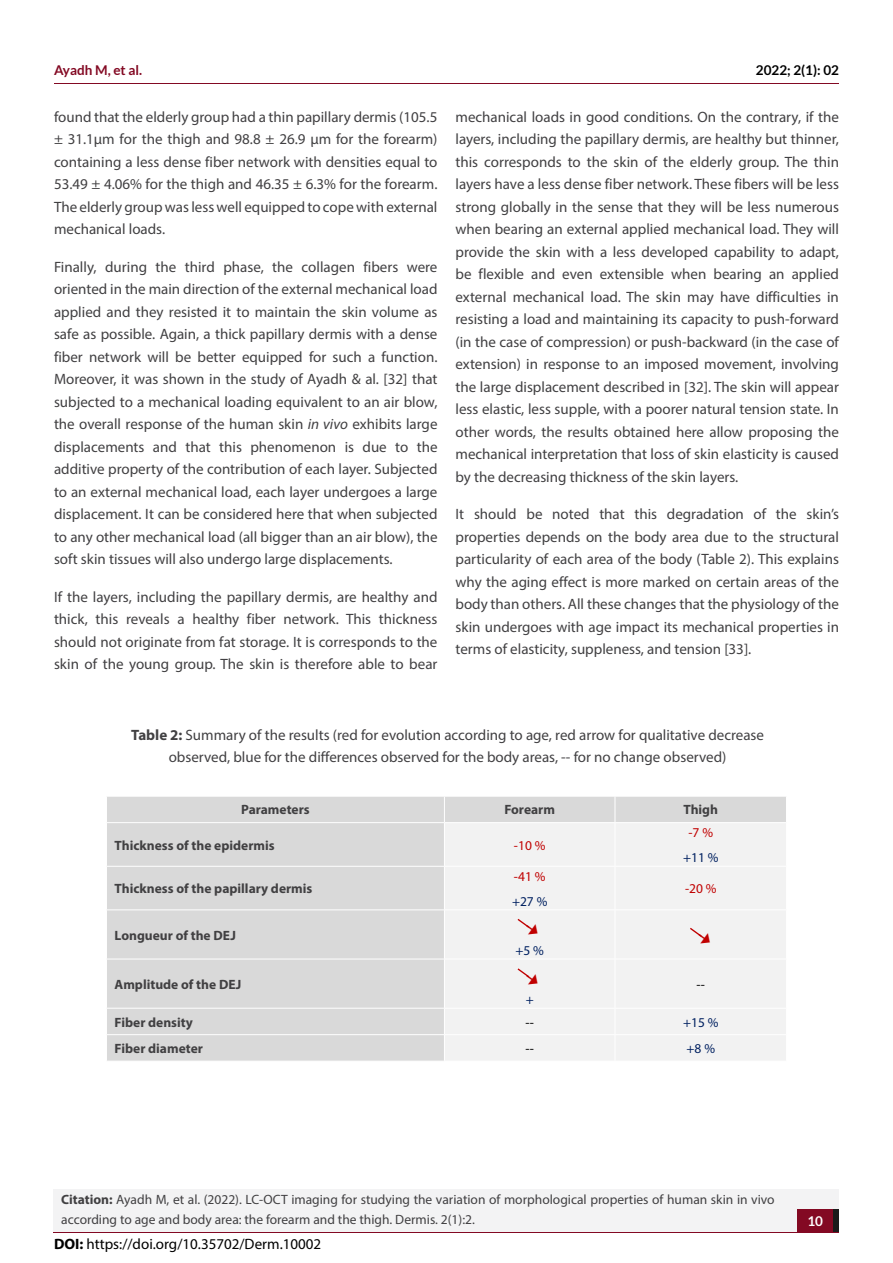
<style>
.page{position:relative;width:893px;height:1263px;background:#fff}
.page>*{position:absolute;margin:0;border:0;box-sizing:border-box;transform-origin:0 0}
.t1{font:15px/22.5px "Myriad Pro";color:#414042;text-align:justify}
.t2{font:15px "Myriad Pro";color:#000}
.t3{font:13.5px/20.2px "Myriad Pro";color:#414042}
.t4{font:700 13.5px "Myriad Pro";color:#414042}
.t5{font:13.5px "Myriad Pro";color:#002060}
.t6{font:13.5px "Myriad Pro";color:#c00000}
.t7{font:700 13.5px "Lato";color:#830923}
.t8{font:700 13.5px "Lato";color:#000}
.t9{font:13.5px "Myriad Pro";color:#000}
.t10{font:700 13.5px "Lato";color:#fff}
.s1{font-style:italic}
.s2{font-weight:700}
</style>
<div class="page">
<hr style="left:54px;top:84px;width:785px;height:1px;background:#830923">
<div style="left:54px;top:1211px;width:785px;height:22px;background:#f3f3f4"></div>
<div style="left:54px;top:1188px;width:785px;height:43px;background:#f3f3f4"></div>
<div style="left:798px;top:1209px;width:41px;height:22px;background:#1b1b1b"></div>
<div style="left:798px;top:1209px;width:35px;height:22px;background:#830923"></div>
<div style="left:107px;top:797px;width:679px;height:264px;background:#d9d9d9"></div>
<div style="left:445px;top:823px;width:341px;height:238px;background:#f2f2f2"></div>
<hr style="left:106px;top:822px;width:338px;height:1px;background:#fff">
<hr style="left:444px;top:822px;width:171px;height:1px;background:#fff">
<hr style="left:615px;top:822px;width:172px;height:1px;background:#fff">
<hr style="left:106px;top:866px;width:338px;height:1px;background:#fff">
<hr style="left:444px;top:866px;width:171px;height:1px;background:#fff">
<hr style="left:615px;top:866px;width:172px;height:1px;background:#fff">
<hr style="left:106px;top:909px;width:338px;height:1px;background:#fff">
<hr style="left:444px;top:909px;width:171px;height:1px;background:#fff">
<hr style="left:615px;top:909px;width:172px;height:1px;background:#fff">
<hr style="left:106px;top:959px;width:338px;height:1px;background:#fff">
<hr style="left:444px;top:959px;width:171px;height:1px;background:#fff">
<hr style="left:615px;top:959px;width:172px;height:1px;background:#fff">
<hr style="left:106px;top:1008px;width:338px;height:1px;background:#fff">
<hr style="left:444px;top:1008px;width:171px;height:1px;background:#fff">
<hr style="left:615px;top:1008px;width:172px;height:1px;background:#fff">
<hr style="left:106px;top:1034px;width:338px;height:1px;background:#fff">
<hr style="left:444px;top:1034px;width:171px;height:1px;background:#fff">
<hr style="left:615px;top:1034px;width:172px;height:1px;background:#fff">
<svg style="left:444px;top:797px;width:1px;height:25px"></svg>
<svg style="left:615px;top:797px;width:1px;height:25px"></svg>
<hr style="left:444px;top:823px;width:1px;height:43px;background:#fff">
<hr style="left:615px;top:823px;width:1px;height:43px;background:#fff">
<hr style="left:444px;top:867px;width:1px;height:42px;background:#fff">
<hr style="left:615px;top:867px;width:1px;height:42px;background:#fff">
<hr style="left:444px;top:910px;width:1px;height:49px;background:#fff">
<hr style="left:615px;top:910px;width:1px;height:49px;background:#fff">
<hr style="left:444px;top:959px;width:1px;height:49px;background:#fff">
<hr style="left:615px;top:959px;width:1px;height:49px;background:#fff">
<svg style="left:444px;top:1009px;width:1px;height:52px"></svg>
<svg style="left:615px;top:1009px;width:1px;height:52px"></svg>
<svg style="left:518px;top:919px;width:23px;height:20px"></svg>
<svg style="left:690px;top:928px;width:24px;height:20px"></svg>
<svg style="left:518px;top:968px;width:23px;height:20px"></svg>
<p class="t7" style="left:54px;top:62px;width:90px">Ayadh M, et al.</p>
<p class="t8" style="left:756px;top:62px;width:85px">2022; 2(1): 02</p>
<p class="t1" style="left:54px;top:105px;width:385px">found that the elderly group had a thin papillary dermis (105.5 ± 31.1μm for the thigh and 98.8 ± 26.9 μm for the forearm) containing a less dense fiber network with densities equal to 53.49 ± 4.06% for the thigh and 46.35 ± 6.3% for the forearm.<br>The elderly group was less well equipped to cope with external mechanical loads.</p>
<p class="t1" style="left:54px;top:255px;width:385px">Finally, during the third phase, the collagen fibers were oriented in the main direction of the external mechanical load applied and they resisted it to maintain the skin volume as safe as possible. Again, a thick papillary dermis with a dense fiber network will be better equipped for such a function.<br>Moreover, it was shown in the study of Ayadh &amp; al. [32] that subjected to a mechanical loading equivalent to an air blow, the overall response of the human skin <span class="s1">in vivo</span> exhibits large displacements and that this phenomenon is due to the additive property of the contribution of each layer. Subjected to an external mechanical load, each layer undergoes a large displacement. It can be considered here that when subjected to any other mechanical load (all bigger than an air blow), the soft skin tissues will also undergo large displacements.</p>
<p class="t1" style="left:54px;top:585px;width:385px">If the layers, including the papillary dermis, are healthy and thick, this reveals a healthy fiber network. This thickness should not originate from fat storage. It is corresponds to the skin of the young group. The skin is therefore able to bear</p>
<p class="t1" style="left:455px;top:105px;width:385px">mechanical loads in good conditions. On the contrary, if the layers, including the papillary dermis, are healthy but thinner, this corresponds to the skin of the elderly group. The thin layers have a less dense fiber network. These fibers will be less strong globally in the sense that they will be less numerous when bearing an external applied mechanical load. They will provide the skin with a less developed capability to adapt, be flexible and even extensible when bearing an applied external mechanical load. The skin may have difficulties in resisting a load and maintaining its capacity to push-forward (in the case of compression) or push-backward (in the case of extension) in response to an imposed movement, involving the large displacement described in [32]. The skin will appear less elastic, less supple, with a poorer natural tension state. In other words, the results obtained here allow proposing the mechanical interpretation that loss of skin elasticity is caused by the decreasing thickness of the skin layers.</p>
<p class="t1" style="left:455px;top:503px;width:385px">It should be noted that this degradation of the skin’s properties depends on the body area due to the structural particularity of each area of the body (Table 2). This explains why the aging effect is more marked on certain areas of the body than others. All these changes that the physiology of the skin undergoes with age impact its mechanical properties in terms of elasticity, suppleness, and tension [33].</p>
<p class="t1" style="left:131px;top:723px;width:634px;text-align:center"><span class="s2">Table 2:</span> Summary of the results (red for evolution according to age, red arrow for qualitative decrease observed, blue for the differences observed for the body areas, -- for no change observed)</p>
<p class="t4" style="left:241px;top:801px;width:70px">Parameters</p>
<p class="t4" style="left:504px;top:801px;width:52px">Forearm</p>
<p class="t4" style="left:683px;top:801px;width:36px">Thigh</p>
<p class="t4" style="left:115px;top:836px;width:162px">Thickness of the epidermis</p>
<p class="t6" style="left:514px;top:837px;width:33px">-10 %</p>
<p class="t6" style="left:688px;top:824px;width:26px">-7 %</p>
<p class="t5" style="left:683px;top:849px;width:37px">+11 %</p>
<p class="t4" style="left:115px;top:880px;width:199px">Thickness of the papillary dermis</p>
<p class="t4" style="left:115px;top:926px;width:123px">Longueur of the DEJ</p>
<p class="t4" style="left:115px;top:975px;width:128px">Amplitude of the DEJ</p>
<p class="t6" style="left:514px;top:868px;width:33px">-41 %</p>
<p class="t5" style="left:512px;top:893px;width:37px">+27 %</p>
<p class="t5" style="left:515px;top:942px;width:30px">+5 %</p>
<p class="t5" style="left:526px;top:991px;width:10px">+</p>
<p class="t6" style="left:685px;top:880px;width:33px">-20 %</p>
<p class="t9" style="left:697px;top:976px;width:10px">--</p>
<p class="t4" style="left:115px;top:1013px;width:80px">Fiber density</p>
<p class="t9" style="left:526px;top:1014px;width:10px">--</p>
<p class="t5" style="left:683px;top:1014px;width:37px">+15 %</p>
<p class="t4" style="left:115px;top:1039px;width:90px">Fiber diameter</p>
<p class="t9" style="left:526px;top:1040px;width:10px">--</p>
<p class="t5" style="left:686px;top:1040px;width:30px">+8 %</p>
<p class="t3" style="left:61px;top:1189px;width:715px"><span class="s2">Citation:</span> Ayadh M, et al. (2022). LC-OCT imaging for studying the variation of morphological properties of human skin in vivo according to age and body area: the forearm and the thigh. Dermis. 2(1):2.</p>
<p class="t2" style="left:54px;top:1235px;width:269px"><span class="s2">DOI:</span> https://doi.org/10.35702/Derm.10002</p>
<p class="t10" style="left:807px;top:1213px;width:17px">10</p>
</div>
